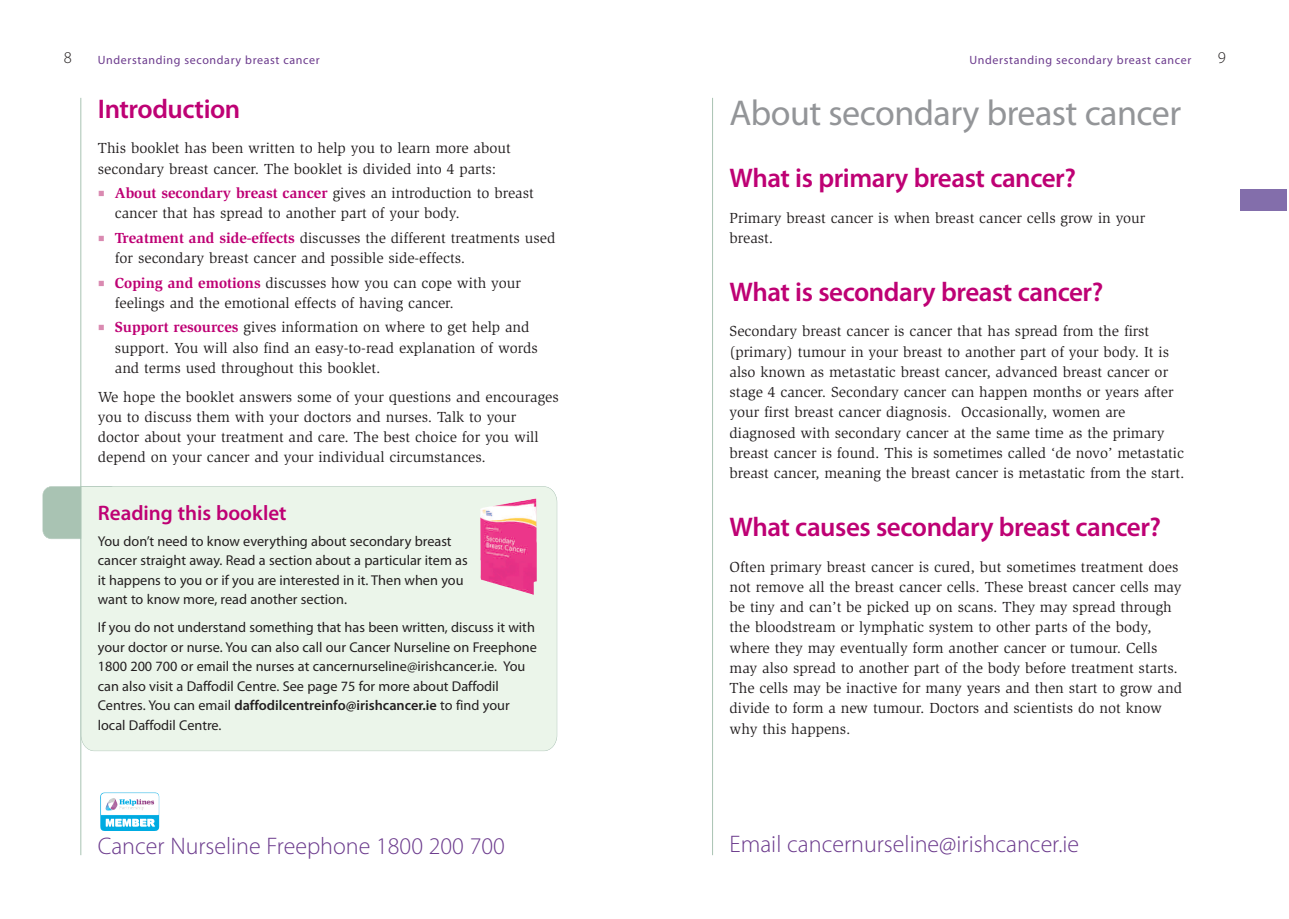
<style>
.page{position:relative;width:1289px;height:919px;background:#fff}
.page>*{position:absolute;margin:0;border:0;box-sizing:border-box;transform-origin:0 0}
.t1{font:36px "Myriad Pro";letter-spacing:-.015em;color:#939598}
.t2{font:600 27px "Myriad Pro";letter-spacing:-.015em;color:#be0174}
.t3{font:300 24px "Myriad Pro";color:#6c3b8d}
.t4{font:600 21px "Myriad Pro";color:#be0174}
.t5{font:300 16.5px "Myriad Pro";color:#231f20}
.t6{font:15px/20.2px "Slimbach Std";color:#231f20}
.t7{font:14.25px/19.5px "Myriad Pro";color:#231f20}
.t8{font:12px "Myriad Pro";letter-spacing:.05em;color:#6c3b8d}
.s1{font-family:"Minion Pro";font-size:18px;color:#da8ab1}
.s2{font-weight:700;color:#be0174}
.s3{font-weight:600}
</style>
<div class="page">
<hr style="left:81px;top:98px;width:1px;height:757px;background:#a9c3b3">
<hr style="left:712px;top:98px;width:1px;height:757px;background:#a9c3b3">
<div style="left:1239px;top:189px;width:47px;height:21px;background:#836eab"></div>
<div style="left:43px;top:486px;width:75px;height:52px;background:#a9c3b3;border-radius:9px"></div>
<div style="left:43px;top:486px;width:76px;height:53px;border:1px solid #a9c3b3;border-radius:9px"></div>
<div style="left:81px;top:486px;width:476px;height:265px;background:#ebf5ea"></div>
<img style="left:480px;top:498px;width:56px;height:96px">
<img style="left:100px;top:792px;width:59px;height:39px">
<p class="t5" style="left:64px;top:52px;width:10px">8</p>
<p class="t8" style="left:98px;top:56px;width:223px">Understanding secondary breast cancer</p>
<p class="t5" style="left:1217px;top:52px;width:10px">9</p>
<h1 class="t1" style="left:729px;top:99px;width:453px">About secondary breast cancer</h1>
<h2 class="t2" style="left:729px;top:168px;width:348px">What is primary breast cancer?</h2>
<p class="t6" style="left:729px;top:208px;width:417px">Primary breast cancer is when breast cancer cells grow in your breast.</p>
<h2 class="t2" style="left:729px;top:282px;width:375px">What is secondary breast cancer?</h2>
<p class="t6" style="left:729px;top:322px;width:456px">Secondary breast cancer is cancer that has spread from the first (primary) tumour in your breast to another part of your body. It is also known as metastatic breast cancer, advanced breast cancer or stage 4 cancer. Secondary cancer can happen months or years after your first breast cancer diagnosis. Occasionally, women are diagnosed with secondary cancer at the same time as the primary breast cancer is found. This is sometimes called ‘de novo’ metastatic breast cancer, meaning the breast cancer is metastatic from the start.</p>
<h2 class="t2" style="left:729px;top:517px;width:433px">What causes secondary breast cancer?</h2>
<p class="t6" style="left:729px;top:557px;width:454px">Often primary breast cancer is cured, but sometimes treatment does not remove all the breast cancer cells. These breast cancer cells may be tiny and can’t be picked up on scans. They may spread through the bloodstream or lymphatic system to other parts of the body, where they may eventually form another cancer or tumour. Cells may also spread to another part of the body before treatment starts.<br>The cells may be inactive for many years and then start to grow and divide to form a new tumour. Doctors and scientists do not know why this happens.</p>
<p class="t8" style="left:969px;top:56px;width:223px">Understanding secondary breast cancer</p>
<h2 class="t2" style="left:98px;top:99px;width:144px">Introduction</h2>
<p class="t6" style="left:98px;top:139px;width:414px">This booklet has been written to help you to learn more about secondary breast cancer. The booklet is divided into 4 parts:</p>
<p class="t6" style="left:115px;top:184px;width:420px;text-indent:-17px"><span class="s1">■</span> <span class="s2">About secondary breast cancer</span> gives an introduction to breast cancer that has spread to another part of your body.</p>
<p class="t6" style="left:115px;top:229px;width:442px;text-indent:-17px"><span class="s1">■</span> <span class="s2">Treatment and side-effects</span> discusses the different treatments used for secondary breast cancer and possible side-effects.</p>
<p class="t6" style="left:115px;top:273px;width:407px;text-indent:-17px"><span class="s1">■</span> <span class="s2">Coping and emotions</span> discusses how you can cope with your feelings and the emotional effects of having cancer.</p>
<p class="t6" style="left:115px;top:318px;width:424px;text-indent:-17px"><span class="s1">■</span> <span class="s2">Support resources</span> gives information on where to get help and support. You will also find an easy-to-read explanation of words and terms used throughout this booklet.</p>
<p class="t6" style="left:98px;top:387px;width:462px">We hope the booklet answers some of your questions and encourages you to discuss them with your doctors and nurses. Talk to your doctor about your treatment and care. The best choice for you will depend on your cancer and your individual circumstances.</p>
<h3 class="t4" style="left:98px;top:505px;width:190px">Reading this booklet</h3>
<p class="t7" style="left:98px;top:532px;width:371px">You don’t need to know everything about secondary breast cancer straight away. Read a section about a particular item as it happens to you or if you are interested in it. Then when you want to know more, read another section.</p>
<p class="t7" style="left:98px;top:618px;width:440px">If you do not understand something that has been written, discuss it with your doctor or nurse. You can also call our Cancer Nurseline on Freephone 1800 200 700 or email the nurses at cancernurseline@irishcancer.ie. You can also visit a Daffodil Centre. See page 75 for more about Daffodil Centres. You can email <span class="s3">daffodilcentreinfo@irishcancer.ie</span> to find your local Daffodil Centre.</p>
<h3 class="t3" style="left:98px;top:836px;width:408px">Cancer Nurseline Freephone 1800 200 700</h3>
<h3 class="t3" style="left:729px;top:834px;width:351px">Email cancernurseline@irishcancer.ie</h3>
</div>
